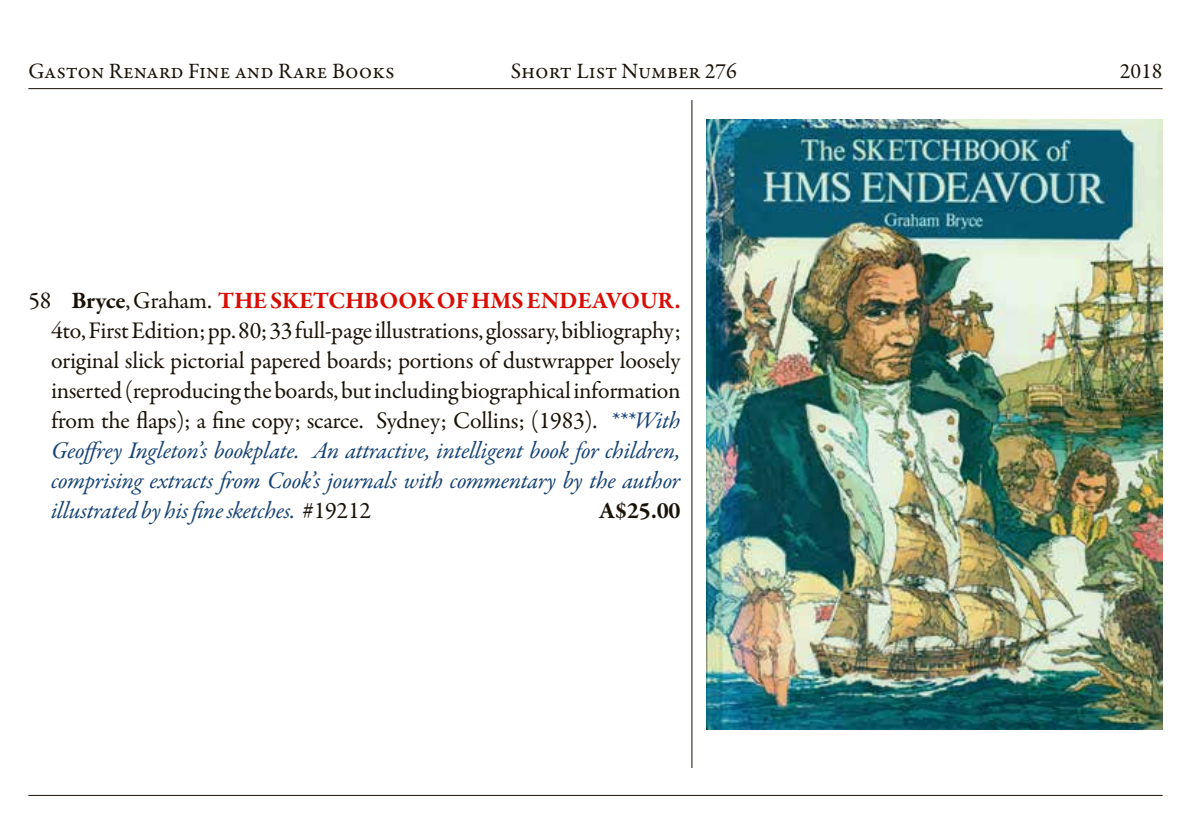
<style>
.page{position:relative;width:1191px;height:840px;background:#fff}
.page>*{position:absolute;margin:0;border:0;box-sizing:border-box;transform-origin:0 0}
.t1{font:24px/30px "Garamond Premr Pro";letter-spacing:-.01em;color:#1a1207;text-align:justify}
.t2{font:700 24px "Garamond Premr Pro";color:#1a1207}
.t3{font:22px "Garamond Premr Pro";color:#1a1207}
.s1{font-weight:700}
.s2{font-weight:700;color:#d80e04}
.s3{font-style:italic;color:#164373}
</style>
<div class="page">
<hr style="left:28px;top:88px;width:1134px;height:1px;background:#1a1207">
<hr style="left:28px;top:794px;width:1134px;height:1px;background:#1a1207">
<hr style="left:691px;top:100px;width:1px;height:667px;background:#1a1207">
<img style="left:706px;top:120px;width:456px;height:609px">
<p class="t3" style="left:28px;top:57px;width:368px">Gaston Renard Fine and Rare Books</p>
<p class="t3" style="left:511px;top:57px;width:228px">Short List Number 276</p>
<p class="t3" style="left:1119px;top:57px;width:44px">2018</p>
<p class="t1" style="left:51px;top:285px;width:631px;text-indent:-23px">58 <span class="s1">Bryce</span>, Graham. <span class="s2">THE SKETCHBOOK OF HMS ENDEAVOUR.<br></span>4to, First Edition; pp. 80; 33 full-page illustrations, glossary, bibliography; original slick pictorial papered boards; portions of dustwrapper loosely inserted (reproducing the boards, but including biographical information from the flaps); a fine copy; scarce. Sydney; Collins; (1983). <span class="s3">***With Geoffrey Ingleton’s bookplate. An attractive, intelligent book for children, comprising extracts from Cook’s journals with commentary by the author illustrated by his fine sketches.</span> #19212</p>
<p class="t2" style="left:599px;top:495px;width:83px">A$25.00</p>
</div>
